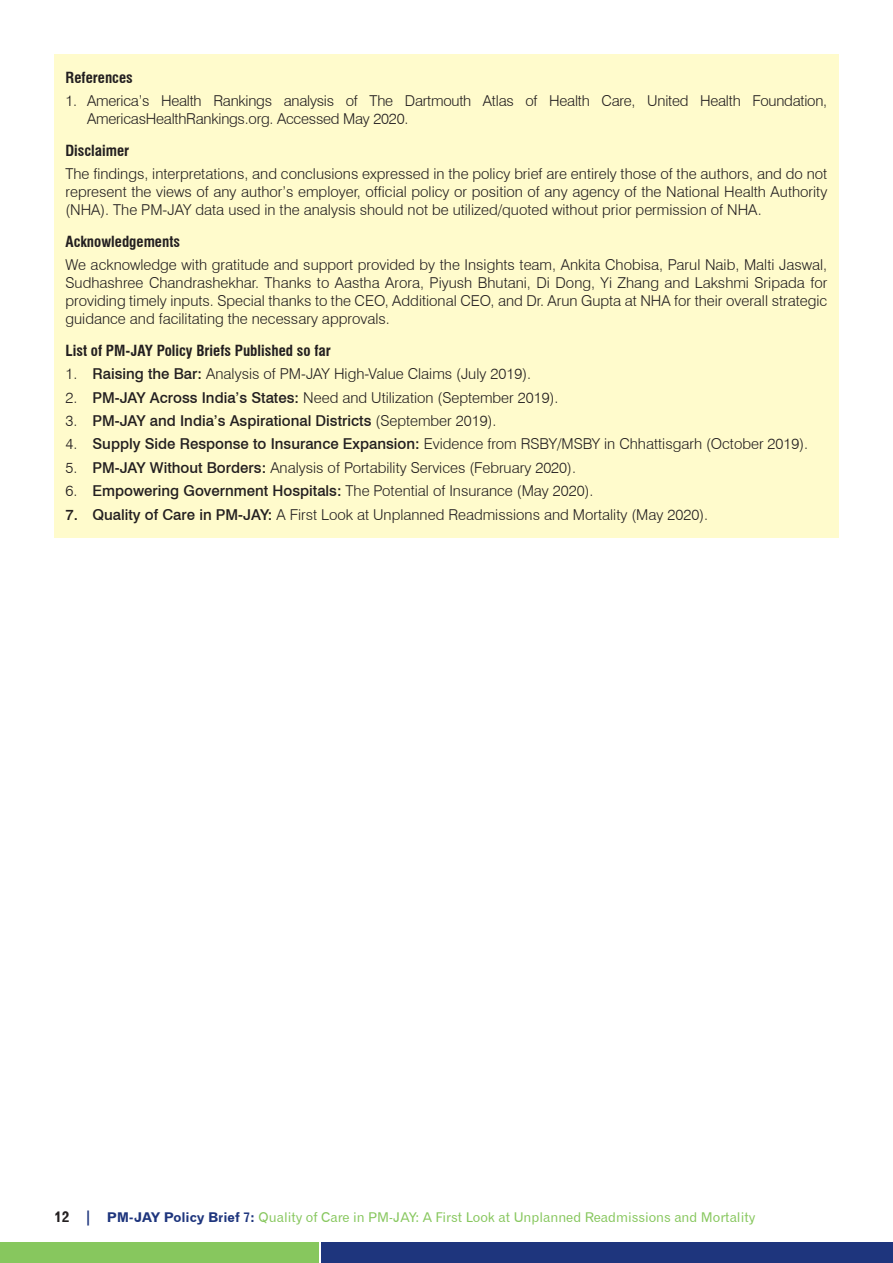
<style>
.page{position:relative;width:893px;height:1263px;background:#fff}
.page>*{position:absolute;margin:0;border:0;box-sizing:border-box;transform-origin:0 0}
.t1{font:300 15px/18px "Swiss 721 BT";color:#231f20;text-align:justify}
.t2{font:700 condensed 15px "Swiss 721 BT";color:#231f20}
.t3{font:500 15px "Swiss 721 BT";color:#231f20}
.t4{font:13.5px "Gothic 720 BT Roman B";color:#87c75e}
.s1{font-weight:500}
.s2{font-weight:300}
.s3{font-family:"Gothic 720 BT Bold B";font-size:15px;color:#231f20}
.s4{font-family:"Gothic 720 BT Bold B";font-size:15px;color:#1e357d}
.s5{font-family:"Gothic 720 BT Bold B";color:#1e357d}
</style>
<div class="page">
<div style="left:322px;top:1242px;width:571px;height:21px;background:#1e357d"></div>
<div style="left:0;top:1242px;width:318px;height:21px;background:#87c75e"></div>
<div style="left:54px;top:54px;width:785px;height:483px;background:#fffbcc"></div>
<p class="t2" style="left:65px;top:69px;width:69px">References</p>
<p class="t1" style="left:87px;top:92px;width:742px;text-indent:-22px">1. America’s Health Rankings analysis of The Dartmouth Atlas of Health Care, United Health Foundation,<br>AmericasHealthRankings.org. Accessed May 2020.</p>
<p class="t2" style="left:65px;top:141px;width:65px">Disclaimer</p>
<p class="t1" style="left:65px;top:165px;width:763px">The findings, interpretations, and conclusions expressed in the policy brief are entirely those of the authors, and do not represent the views of any author’s employer, official policy or position of any agency of the National Health Authority (NHA). The PM-JAY data used in the analysis should not be utilized/quoted without prior permission of NHA.</p>
<p class="t2" style="left:65px;top:232px;width:116px">Acknowledgements</p>
<p class="t1" style="left:65px;top:256px;width:763px">We acknowledge with gratitude and support provided by the Insights team, Ankita Chobisa, Parul Naib, Malti Jaswal, Sudhashree Chandrashekhar. Thanks to Aastha Arora, Piyush Bhutani, Di Dong, Yi Zhang and Lakshmi Sripada for providing timely inputs. Special thanks to the CEO, Additional CEO, and Dr. Arun Gupta at NHA for their overall strategic guidance and facilitating the necessary approvals.</p>
<p class="t2" style="left:65px;top:341px;width:267px">List of PM-JAY Policy Briefs Published so far</p>
<p class="t1" style="left:65px;top:365px;width:467px">1. <span class="s1">Raising the Bar:</span> Analysis of PM-JAY High-Value Claims (July 2019).</p>
<p class="t1" style="left:65px;top:388px;width:494px">2. <span class="s1">PM-JAY Across India’s States:</span> Need and Utilization (September 2019).</p>
<p class="t3" style="left:65px;top:411px;width:432px"><span class="s2">3.</span> PM-JAY and India’s Aspirational Districts <span class="s2">(September 2019).</span></p>
<p class="t1" style="left:65px;top:435px;width:744px">4. <span class="s1">Supply Side Response to Insurance Expansion:</span> Evidence from RSBY/MSBY in Chhattisgarh (October 2019).</p>
<p class="t1" style="left:65px;top:458px;width:512px">5. <span class="s1">PM-JAY Without Borders:</span> Analysis of Portability Services (February 2020).</p>
<p class="t1" style="left:65px;top:482px;width:530px">6. <span class="s1">Empowering Government Hospitals:</span> The Potential of Insurance (May 2020).</p>
<p class="t1" style="left:65px;top:505px;width:644px"><span class="s1">7. Quality of Care in PM-JAY:</span> A First Look at Unplanned Readmissions and Mortality (May 2020).</p>
<p class="t4" style="left:54px;top:1209px;width:703px"><span class="s3">12</span> <span class="s4">|</span> <span class="s5">PM-JAY Policy Brief 7:</span> Quality of Care in PM-JAY: A First Look at Unplanned Readmissions and Mortality</p>
</div>
